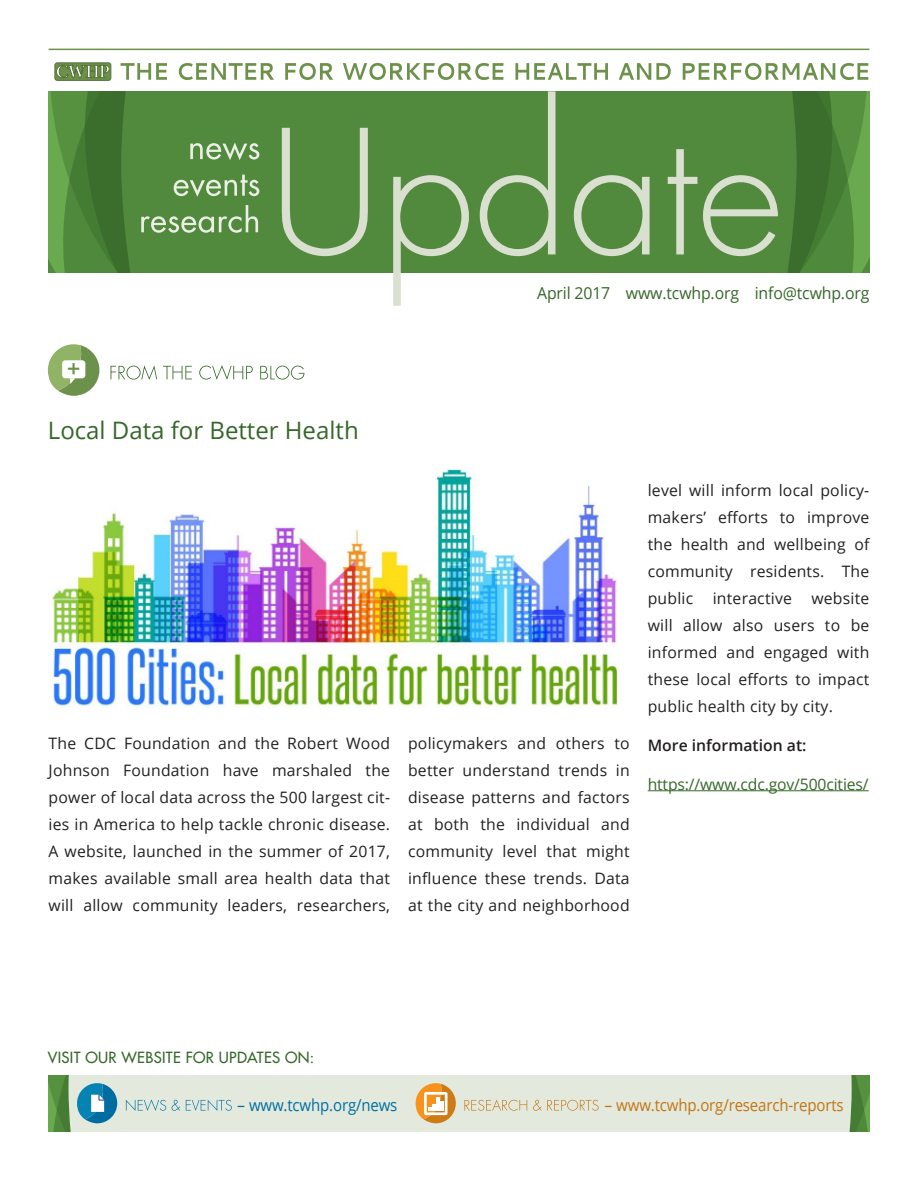
<style>
.page{position:relative;width:918px;height:1188px;background:#fff}
.page>*{position:absolute;margin:0;border:0;box-sizing:border-box;transform-origin:0 0}
.Headline_Green{font:24px "Open Sans";color:#356729}
.t1{font:800 20.7px "Avenir LT Std";color:#6c914a}
.t2{font:16.5px "Open Sans";letter-spacing:-.01em;color:#356729;scale:.96 1}
.t3{font:16.5px "Open Sans";letter-spacing:-.01em;color:#c27414;scale:.96 1}
.t4{font:16.5px "Open Sans";letter-spacing:-.01em;color:#006da1;scale:.96 1}
.Body{font:15.75px/27px "Open Sans";letter-spacing:.015em;color:#231f20;text-align:justify}
.Body-2{font:15.75px "Open Sans";letter-spacing:-.01em;color:#356729}
.Subhead{font:600 15.75px "Open Sans";color:#231f20}
.t5{font:15px "Futura";letter-spacing:.02em;color:#356729}
</style>
<div class="page">
<svg style="left:797px;top:91px;width:72px;height:182px;background:#4b8438"></svg>
<svg style="left:778px;top:91px;width:19px;height:182px;background:#4d853a"></svg>
<hr style="left:49px;top:49px;width:820px;height:1px;background:#6c914a">
<svg style="left:121px;top:63px;width:747px;height:17px"></svg>
<svg style="left:49px;top:91px;width:233px;height:182px;background:#558b42"></svg>
<svg style="left:282px;top:91px;width:496px;height:215px;fill:#518a3d"></svg>
<div style="left:55px;top:63px;width:56px;height:17px;background:#6c914a;border-radius:2px"></div>
<div style="left:55px;top:63px;width:56px;height:18px;border:1px solid #547439;border-radius:2px"></div>
<svg style="left:56px;top:65px;width:53px;height:13px"></svg>
<svg style="left:852px;top:1075px;width:17px;height:57px"></svg>
<div style="left:279px;top:1075px;width:573px;height:57px;background:#e3eadd"></div>
<svg style="left:49px;top:1075px;width:230px;height:57px;background:#c1d6ca"></svg>
<svg style="left:416px;top:1083px;width:40px;height:40px"></svg>
<svg style="left:464px;top:1100px;width:135px;height:11px"></svg>
<svg style="left:48px;top:344px;width:51px;height:52px"></svg>
<svg style="left:111px;top:365px;width:193px;height:15px"></svg>
<img style="left:52px;top:469px;width:566px;height:240px">
<hr style="left:648px;top:790px;width:221px;height:1px;background:#356729">
<p class="t2" style="left:537px;top:281px;width:348px">April 2017 www.tcwhp.org info@tcwhp.org</p>
<p class="t1" style="left:67px;top:356px;width:15px">+</p>
<p class="Headline_Green" style="left:48px;top:414px;width:312px">Local Data for Better Health</p>
<p class="Body" style="left:49px;top:729px;width:343px">The CDC Foundation and the Robert Wood Johnson Foundation have marshaled the power of local data across the 500 largest cit&shy;ies in America to help tackle chronic disease.<br>A website, launched in the summer of 2017, makes available small area health data that will allow community leaders, researchers,</p>
<p class="Body" style="left:408px;top:729px;width:223px">policymakers and others to better understand trends in disease patterns and factors at both the individual and community level that might influence these trends. Data at the city and neighborhood</p>
<p class="Body" style="left:648px;top:476px;width:223px">level will inform local policy&shy;makers’ efforts to improve the health and wellbeing of community residents. The public interactive website will allow also users to be informed and engaged with these local efforts to impact public health city by city.</p>
<p class="Subhead" style="left:648px;top:734px;width:160px">More information at:</p>
<p class="Body-2" style="left:648px;top:773px;width:222px">https://www.cdc.gov/500cities/</p>
<p class="t5" style="left:48px;top:1047px;width:268px">VISIT OUR WEBSITE FOR UPDATES ON:</p>
<p class="t4" style="left:237px;top:1093px;width:168px">– www.tcwhp.org/news</p>
<p class="t3" style="left:605px;top:1093px;width:251px">– www.tcwhp.org/research-reports</p>
</div>
